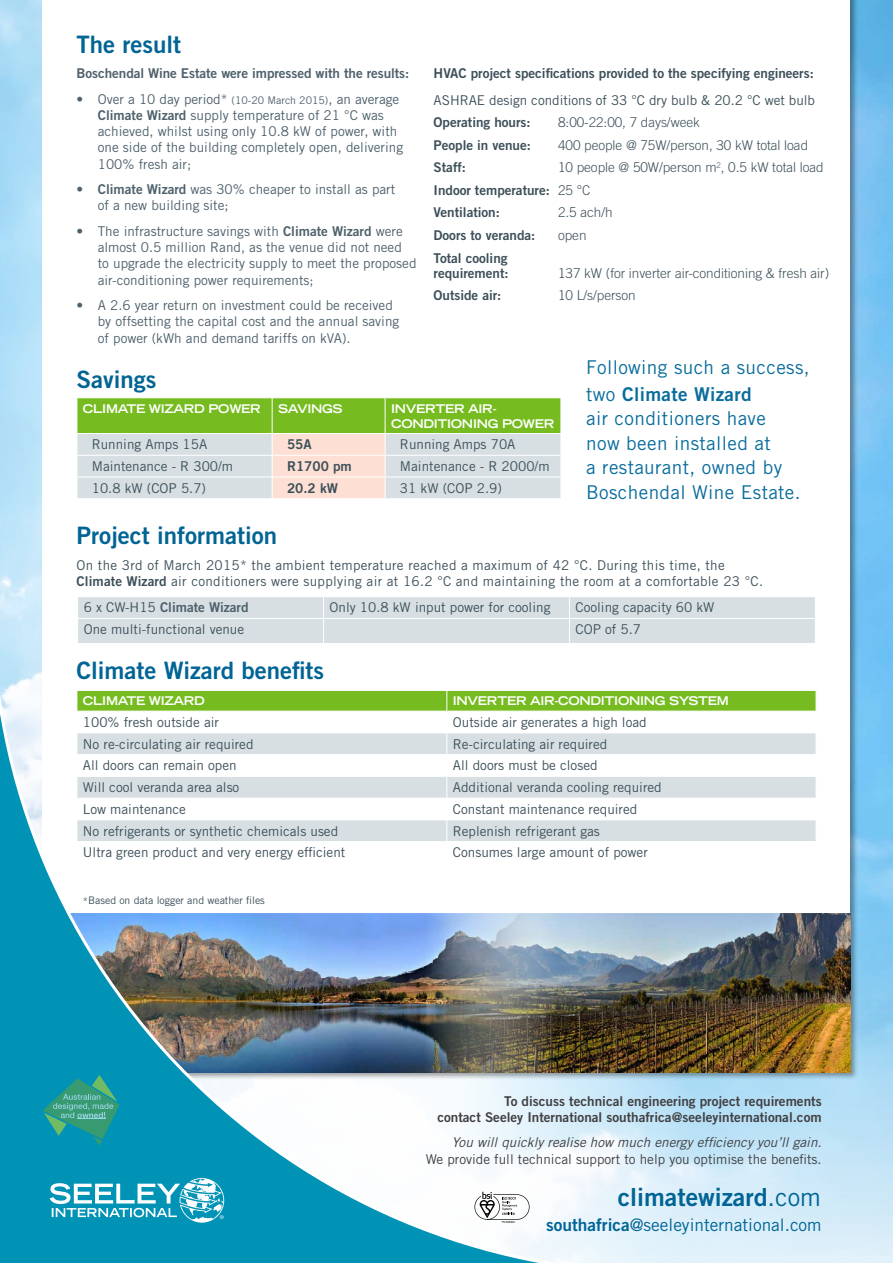
<style>
.page{position:relative;width:893px;height:1263px;background:#fff}
.page>*{position:absolute;margin:0;border:0;box-sizing:border-box;transform-origin:0 0}
.t1{font:24.9px "Trade Gothic LT Std Bd 2";color:#006495}
.t2{font:24px "Trade Gothic LT Std Bd 2";color:#006495}
.t3{font:19.05px/24.5px "Trade Gothic LT Std";letter-spacing:.02em;color:#0a6d9c}
.t4{font:19.05px "Trade Gothic LT Std Bd 2";letter-spacing:.02em;color:#0a6d9c}
.t5{font:17.25px "Trade Gothic LT Std";color:#006495}
.t6{font:13.5px "Trade Gothic LT Std";color:#3d505a}
.t7{font:13.5px/16.2px "Trade Gothic LT Std";color:#4e616c}
.t8{font:13.5px/22.5px "Trade Gothic LT Std Bd 2";letter-spacing:-.005em;color:#3d505a}
.t9{font:13.5px/16.2px "Trade Gothic LT Std";letter-spacing:.02em;color:#3d505a}
.t10{font:300 13.5px "Trade Gothic LT Std";letter-spacing:-.005em;color:#3d505a}
.t11{font:13.5px/16.2px "Trade Gothic LT Std Bd 2";color:#414042;text-align:right}
.t12{font:13.5px "Trade Gothic LT Std Bd 2";letter-spacing:-.005em;color:#4e616c}
.t13{font:13.5px "Trade Gothic LT Std";color:#414042}
.t14{font:italic 13.5px "Trade Gothic LT Std";color:#414042}
.t15{font:700 expanded 12px/15px "Trade Gothic LT Std";letter-spacing:-.025em;color:#fff}
.t16{font:10.5px "Trade Gothic LT Std";color:#3d505a}
.t17{font:2.85px "Tahoma";color:#000}
.s1{font-size:10.5px}
.s2{font-family:"Trade Gothic LT Std Bd 2"}
.s3{font-family:"Trade Gothic LT Std";font-weight:300}
.s4{font-family:"Trade Gothic LT Std"}
.s5{font-family:"Trade Gothic LT Std";color:#3d505a}
</style>
<div class="page">
<img style="left:0;top:0;width:893px;height:1263px">
<div style="left:43px;top:0;width:807px;height:1072px;background:#fff"></div>
<img style="left:706px;top:913px;width:144px;height:159px">
<img style="left:0;top:564px;width:706px;height:699px">
<svg style="left:474px;top:1192px;width:56px;height:28px"></svg>
<svg style="left:78px;top:842px;width:628px;height:70px"></svg>
<svg style="left:77px;top:690px;width:739px;height:151px"></svg>
<hr style="left:77px;top:841px;width:370px;height:1px;background:#fff">
<hr style="left:77px;top:842px;width:1px;height:70px;background:#fff">
<hr style="left:447px;top:841px;width:369px;height:1px;background:#fff">
<hr style="left:446px;top:842px;width:1px;height:70px;background:#fff">
<hr style="left:77px;top:912px;width:370px;height:1px;background:#fff">
<hr style="left:447px;top:912px;width:369px;height:1px;background:#fff">
<svg style="left:77px;top:398px;width:484px;height:100px;background:#bcd49f"></svg>
<hr style="left:77px;top:596px;width:247px;height:1px;background:#fff">
<hr style="left:324px;top:596px;width:245px;height:1px;background:#fff">
<hr style="left:569px;top:596px;width:247px;height:1px;background:#fff">
<div style="left:77px;top:597px;width:738px;height:46px;background:#d7dfe3"></div>
<hr style="left:77px;top:643px;width:247px;height:1px;background:#fff">
<hr style="left:324px;top:643px;width:245px;height:1px;background:#fff">
<hr style="left:569px;top:643px;width:247px;height:1px;background:#fff">
<svg style="left:50px;top:1178px;width:174px;height:44px"></svg>
<svg style="left:43px;top:1075px;width:77px;height:71px;background:#269c98"></svg>
<h2 class="t2" style="left:77px;top:29px;width:106px">The result</h2>
<p class="t12" style="left:77px;top:65px;width:334px">Boschendal Wine Estate were impressed with the results:</p>
<p class="t7" style="left:98px;top:91px;width:307px;text-indent:-21px">• Over a 10 day period* <span class="s1">(10-20 March 2015)</span>, an average <span class="s2">Climate Wizard</span> supply temperature of 21 °C was achieved, whilst using only 10.8 kW of power, with one side of the building completely open, delivering 100% fresh air;</p>
<p class="t7" style="left:98px;top:181px;width:299px;text-indent:-21px"><span class="s2">• Climate Wizard</span> was 30% cheaper to install as part of a new building site;</p>
<p class="t7" style="left:98px;top:223px;width:320px;text-indent:-21px">• The infrastructure savings with <span class="s2">Climate Wizard</span> were almost 0.5 million Rand, as the venue did not need to upgrade the electricity supply to meet the proposed air-conditioning power requirements;</p>
<p class="t7" style="left:98px;top:297px;width:303px;text-indent:-21px">• A 2.6 year return on investment could be received by offsetting the capital cost and the annual saving of power (kWh and demand tariffs on kVA).</p>
<p class="t8" style="left:434px;top:62px;width:382px">HVAC project specifications provided to the specifying engineers:</p>
<p class="t6" style="left:434px;top:92px;width:383px">ASHRAE design conditions of 33 °C dry bulb &amp; 20.2 °C wet bulb</p>
<p class="t8" style="left:434px;top:111px;width:98px">Operating hours:</p>
<p class="t10" style="left:558px;top:115px;width:143px">8:00-22:00, 7 days/week</p>
<p class="t8" style="left:434px;top:134px;width:99px">People in venue:</p>
<p class="t10" style="left:558px;top:137px;width:252px">400 people @ 75W/person, 30 kW total load</p>
<p class="t8" style="left:434px;top:156px;width:34px">Staff:</p>
<p class="t10" style="left:558px;top:160px;width:267px">10 people @ 50W/person m<sup>2</sup>, 0.5 kW total load</p>
<p class="t8" style="left:434px;top:179px;width:158px">Indoor temperature: <span class="s3">25 °C<br></span>Ventilation:</p>
<p class="t10" style="left:558px;top:205px;width:56px">2.5 ach/h</p>
<p class="t8" style="left:434px;top:224px;width:103px">Doors to veranda:</p>
<p class="t10" style="left:558px;top:227px;width:30px">open</p>
<p class="t8" style="left:434px;top:250px;width:76px;line-height:15px">Total cooling requirement:</p>
<p class="t10" style="left:558px;top:265px;width:273px">137 kW (for inverter air-conditioning &amp; fresh air)</p>
<p class="t8" style="left:434px;top:284px;width:69px">Outside air:</p>
<p class="t10" style="left:558px;top:287px;width:79px">10 L/s/person</p>
<h2 class="t2" style="left:77px;top:364px;width:81px">Savings</h2>
<p class="t15" style="left:83px;top:400px;width:180px">CLIMATE WIZARD POWER</p>
<p class="t15" style="left:278px;top:400px;width:66px">SAVINGS</p>
<p class="t15" style="left:391px;top:400px;width:165px">INVERTER AIR-<br>CONDITIONING POWER</p>
<p class="t6" style="left:92px;top:436px;width:117px">Running Amps 15A</p>
<p class="t8" style="left:287px;top:433px;width:26px">55A</p>
<p class="t6" style="left:400px;top:436px;width:117px">Running Amps 70A</p>
<p class="t6" style="left:92px;top:458px;width:143px">Maintenance - R 300/m</p>
<p class="t8" style="left:287px;top:455px;width:66px">R1700 pm</p>
<p class="t6" style="left:400px;top:458px;width:151px">Maintenance - R 2000/m</p>
<p class="t6" style="left:92px;top:480px;width:116px">10.8 kW (COP 5.7)</p>
<p class="t8" style="left:287px;top:476px;width:52px">20.2 kW</p>
<p class="t6" style="left:400px;top:480px;width:103px">31 kW (COP 2.9)</p>
<h3 class="t3" style="left:586px;top:355px;width:225px">Following such a success,</h3>
<h3 class="t4" style="left:586px;top:382px;width:167px"><span class="s4">two</span> Climate Wizard</h3>
<h3 class="t3" style="left:586px;top:406px;width:216px">air conditioners have now been installed at<br>a restaurant, owned by<br>Boschendal Wine Estate.</h3>
<h2 class="t2" style="left:77px;top:520px;width:202px">Project information</h2>
<p class="t9" style="left:77px;top:557px;width:688px">On the 3rd of March 2015* the ambient temperature reached a maximum of 42 °C. During this time, the<br><span class="s2">Climate Wizard</span> air conditioners were supplying air at 16.2 °C and maintaining the room at a comfortable 23 °C.</p>
<p class="t12" style="left:84px;top:599px;width:166px"><span class="s5">6 x CW-H15</span> Climate Wizard</p>
<p class="t6" style="left:330px;top:599px;width:222px">Only 10.8 kW input power for cooling</p>
<p class="t6" style="left:575px;top:599px;width:141px">Cooling capacity 60 kW</p>
<p class="t6" style="left:84px;top:621px;width:162px">One multi-functional venue</p>
<p class="t6" style="left:575px;top:621px;width:67px">COP of 5.7</p>
<h2 class="t2" style="left:77px;top:656px;width:249px">Climate Wizard benefits</h2>
<p class="t15" style="left:83px;top:693px;width:123px">CLIMATE WIZARD</p>
<p class="t15" style="left:453px;top:693px;width:278px">INVERTER AIR-CONDITIONING SYSTEM</p>
<p class="t6" style="left:83px;top:714px;width:138px">100% fresh outside air</p>
<p class="t6" style="left:453px;top:714px;width:195px">Outside air generates a high load</p>
<p class="t6" style="left:83px;top:736px;width:172px">No re-circulating air required</p>
<p class="t6" style="left:453px;top:736px;width:156px">Re-circulating air required</p>
<p class="t6" style="left:83px;top:757px;width:155px">All doors can remain open</p>
<p class="t6" style="left:453px;top:757px;width:146px">All doors must be closed</p>
<p class="t6" style="left:83px;top:779px;width:158px">Will cool veranda area also</p>
<p class="t6" style="left:453px;top:779px;width:210px">Additional veranda cooling required</p>
<p class="t6" style="left:83px;top:801px;width:105px">Low maintenance</p>
<p class="t6" style="left:453px;top:801px;width:186px">Constant maintenance required</p>
<p class="t6" style="left:83px;top:823px;width:257px">No refrigerants or synthetic chemicals used</p>
<p class="t6" style="left:453px;top:823px;width:148px">Replenish refrigerant gas</p>
<p class="t6" style="left:83px;top:844px;width:264px">Ultra green product and very energy efficient</p>
<p class="t16" style="left:83px;top:894px;width:183px">*Based on data logger and weather files</p>
<p class="t6" style="left:453px;top:844px;width:196px">Consumes large amount of power</p>
<p class="t11" style="left:437px;top:1093px;width:386px">To discuss technical engineering project requirements<br>contact Seeley International southafrica@seeleyinternational.com</p>
<p class="t14" style="left:452px;top:1134px;width:371px">You will quickly realise how much energy efficiency you’ll gain.</p>
<p class="t13" style="left:426px;top:1150px;width:397px">We provide full technical support to help you optimise the benefits.</p>
<h1 class="t1" style="left:618px;top:1182px;width:205px">climatewizard<span class="s4">.com</span></h1>
<p class="t17" style="left:502px;top:1220px;width:14px">FS 605002</p>
<p class="t5" style="left:546px;top:1215px;width:277px"><span class="s2">southafrica</span>@seeleyinternational.com</p>
</div>
